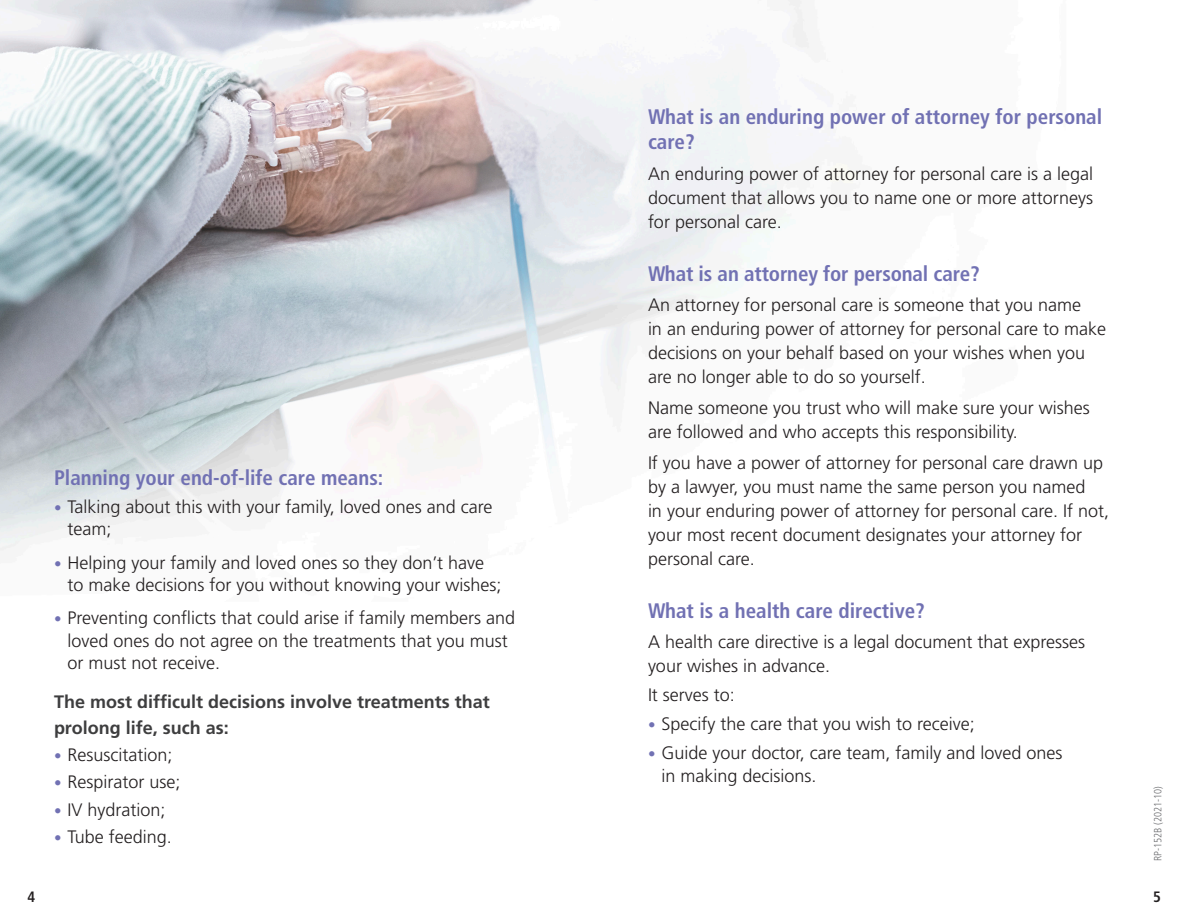
<style>
.page{position:relative;width:1188px;height:924px;background:#fff}
.page>*{position:absolute;margin:0;border:0;box-sizing:border-box;transform-origin:0 0}
.Sous-titre{font:700 condensed 21px/25.5px "Frutiger";color:#7171b3}
.t1{font:300 18px/24px "Frutiger";color:#231f20}
.Sous-titre_2{font:700 18px/25.5px "Frutiger";color:#3e3e3f}
.t2{font:700 condensed 15px "Frutiger";color:#231f20}
.t3{font:300 condensed 10.5px "Frutiger";color:#6c6d70}
.s1{font-size:15px;color:#7171b3}
</style>
<div class="page">
<img style="left:0;top:0;width:856px;height:551px">
<p class="Sous-titre" style="left:54px;top:464px;width:331px">Planning your end-of-life care means:</p>
<p class="t1" style="left:68px;top:495px;width:427px;line-height:22.5px;text-indent:-14px"><span class="s1">•</span> Talking about this with your family, loved ones and care team;</p>
<p class="t1" style="left:68px;top:551px;width:436px;line-height:22.5px;text-indent:-14px"><span class="s1">•</span> Helping your family and loved ones so they don’t have to make decisions for you without knowing your wishes;</p>
<p class="t1" style="left:68px;top:606px;width:449px;line-height:22.5px;text-indent:-14px"><span class="s1">•</span> Preventing conflicts that could arise if family members and loved ones do not agree on the treatments that you must or must not receive.</p>
<p class="Sous-titre_2" style="left:54px;top:689px;width:437px">The most difficult decisions involve treatments that prolong life, such as:</p>
<p class="t1" style="left:54px;top:742px;width:120px"><span class="s1">•</span> Resuscitation;</p>
<p class="t1" style="left:54px;top:770px;width:128px"><span class="s1">•</span> Respirator use;</p>
<p class="t1" style="left:54px;top:797px;width:113px"><span class="s1">•</span> IV hydration;</p>
<p class="t1" style="left:54px;top:824px;width:119px"><span class="s1">•</span> Tube feeding.</p>
<p class="Sous-titre" style="left:648px;top:104px;width:456px">What is an enduring power of attorney for personal care?</p>
<p class="t1" style="left:648px;top:162px;width:447px;text-align:justify">An enduring power of attorney for personal care is a legal document that allows you to name one or more attorneys for personal care.</p>
<p class="Sous-titre" style="left:648px;top:261px;width:333px">What is an attorney for personal care?</p>
<p class="t1" style="left:648px;top:293px;width:460px">An attorney for personal care is someone that you name<br>in an enduring power of attorney for personal care to make decisions on your behalf based on your wishes when you are no longer able to do so yourself.</p>
<p class="t1" style="left:648px;top:396px;width:443px">Name someone you trust who will make sure your wishes are followed and who accepts this responsibility.</p>
<p class="t1" style="left:648px;top:450px;width:463px">If you have a power of attorney for personal care drawn up by a lawyer, you must name the same person you named<br>in your enduring power of attorney for personal care. If not, your most recent document designates your attorney for personal care.</p>
<p class="Sous-titre" style="left:648px;top:597px;width:279px">What is a health care directive?</p>
<p class="t1" style="left:648px;top:630px;width:439px">A health care directive is a legal document that expresses your wishes in advance.</p>
<p class="t1" style="left:648px;top:682px;width:88px">It serves to:</p>
<p class="t1" style="left:648px;top:711px;width:328px"><span class="s1">•</span> Specify the care that you wish to receive;</p>
<p class="t1" style="left:662px;top:741px;width:403px;line-height:22.5px;text-indent:-14px"><span class="s1">•</span> Guide your doctor, care team, family and loved ones in making decisions.</p>
<p class="t3" style="left:1152px;top:861px;width:76px;rotate:-90deg">RP-152B (2021-10)</p>
<p class="t2" style="left:28px;top:887px;width:9px">4</p>
<p class="t2" style="left:1153px;top:887px;width:9px">5</p>
</div>
